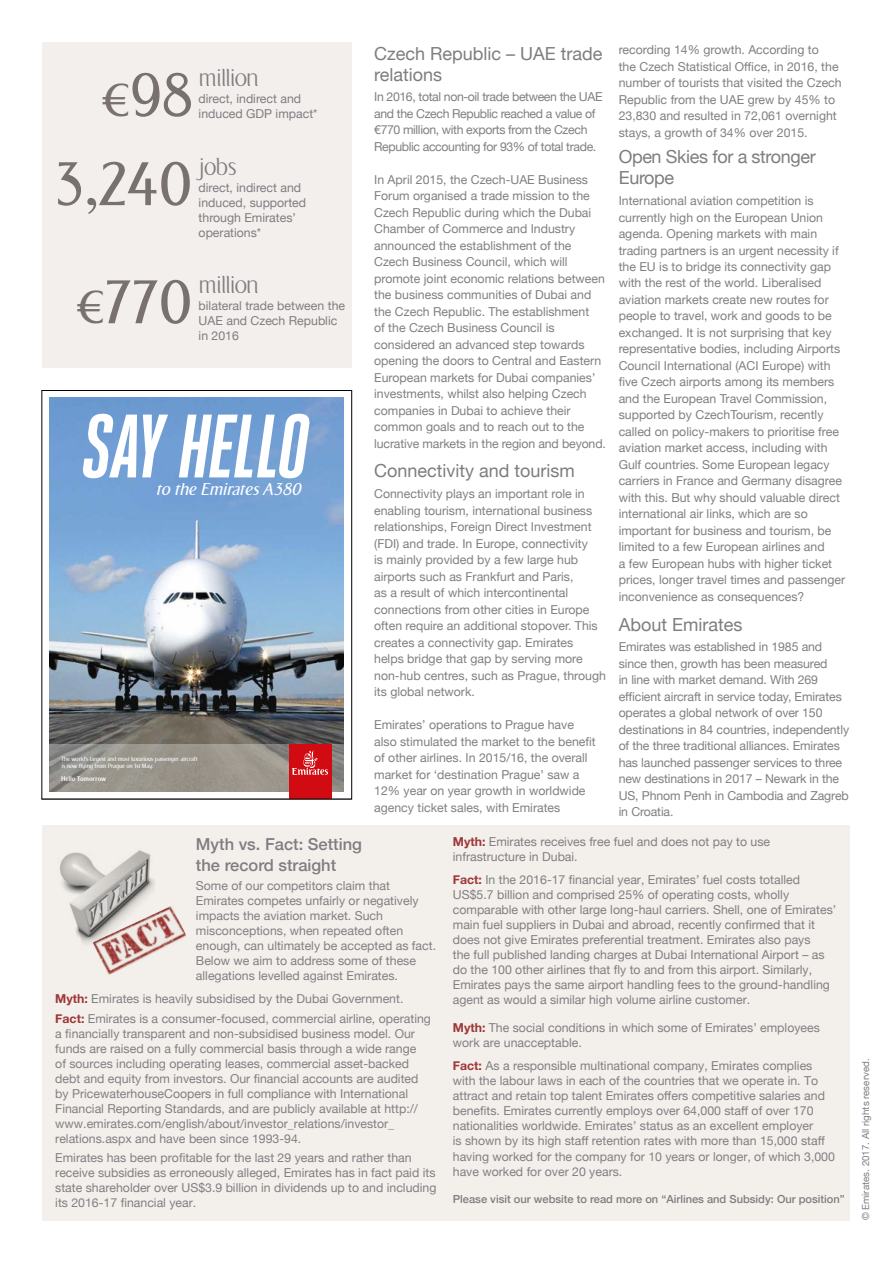
<style>
.page{position:relative;width:893px;height:1263px;background:#fff}
.page>*{position:absolute;margin:0;border:0;box-sizing:border-box;transform-origin:0 0}
.t1{font:italic 700 89.7px "Heroic Condensed";letter-spacing:-.03em;color:#fff}
.t2{font:60px "Emirates SM";letter-spacing:-.025em;color:#79716f}
.t3{font:24px "Emirates SL";letter-spacing:-.025em;color:#807c81}
.t4{font:18px/21px "Helvetica Neue";color:#807c81}
.t5{font:18px/21px "Helvetica Neue";letter-spacing:-.02em;color:#807c81}
.t6{font:italic 16.8px "EK03 Serif M01";color:#fff}
.t7{font:500 16.5px/21px "Helvetica Neue";color:#807c81}
.t8{font:12.3px/16.5px "Helvetica Neue";color:#807f83}
.t9{font:12.3px/15px "Helvetica Neue";color:#807c81}
.t10{font:12.3px/16.5px "Helvetica Neue";letter-spacing:-.03em;color:#807f83}
.t11{font:500 11.1px "Helvetica Neue";color:#807c81}
.t12{font:9.75px "Helvetica Neue";color:#807c81}
.t13{font:6.6px "EK03 Plain B02";letter-spacing:-.02em;color:#fff}
.t14{font:6.15px/7.1px "EK03 Plain M02";letter-spacing:-.035em;color:#fff}
.s1{font-size:45px}
.s2{font-weight:700;color:#9f3638}
</style>
<div class="page">
<div style="left:43px;top:825px;width:807px;height:395px;background:#f3f0eb"></div>
<img style="left:60px;top:850px;width:95px;height:94px">
<img style="left:93px;top:905px;width:93px;height:70px">
<div style="left:43px;top:43px;width:309px;height:324px;background:#f2efec"></div>
<img style="left:49px;top:398px;width:295px;height:346px">
<hr style="left:42px;top:799px;width:309px;height:1px;background:#706f6f">
<svg style="left:49px;top:744px;width:295px;height:48px;background:#97938b"></svg>
<div style="left:289px;top:744px;width:42px;height:55px;background:#d20a11"></div>
<svg style="left:292px;top:750px;width:36px;height:25px"></svg>
<div style="left:41px;top:390px;width:311px;height:409px;border:1px solid #000"></div>
<h2 class="t2" style="left:101px;top:60px;width:93px"><span class="s1">€</span>98</h2>
<h3 class="t3" style="left:199px;top:64px;width:62px">million</h3>
<p class="t9" style="left:199px;top:92px;width:104px">direct, indirect and</p>
<p class="t9" style="left:199px;top:107px;width:120px">induced GDP impact*</p>
<h3 class="t3" style="left:199px;top:152px;width:39px">jobs</h3>
<p class="t9" style="left:199px;top:181px;width:109px">direct, indirect and induced, supported through Emirates’ operations*</p>
<h2 class="t2" style="left:55px;top:149px;width:139px">3,240</h2>
<h2 class="t2" style="left:76px;top:267px;width:118px"><span class="s1">€</span>770</h2>
<h3 class="t3" style="left:199px;top:271px;width:62px">million</h3>
<p class="t9" style="left:199px;top:299px;width:148px">bilateral trade between the<br>UAE and Czech Republic in 2016</p>
<h1 class="t1" style="left:83px;top:397px;width:229px">SAY HELLO</h1>
<h3 class="t6" style="left:156px;top:479px;width:151px">to theEmiratesA380</h3>
<p class="t14" style="left:61px;top:755px;width:138px">The world’s largest and most luxurious passenger aircraft is now flying from Prague on 1st May.</p>
<p class="t13" style="left:61px;top:775px;width:47px">Hello Tomorrow</p>
<h3 class="t4" style="left:374px;top:44px;width:230px">Czech Republic – UAE trade relations</h3>
<p class="t10" style="left:374px;top:89px;width:230px">In 2016, total non-oil trade between the UAE and the Czech Republic reached a value of €770 million, with exports from the Czech Republic accounting for 93% of total trade.</p>
<p class="t8" style="left:374px;top:172px;width:233px">In April 2015, the Czech-UAE Business Forum organised a trade mission to the Czech Republic during which the Dubai Chamber of Commerce and Industry announced the establishment of the Czech Business Council, which will promote joint economic relations between the business communities of Dubai and the Czech Republic. The establishment<br>of the Czech Business Council is considered an advanced step towards opening the doors to Central and Eastern European markets for Dubai companies’ investments, whilst also helping Czech companies in Dubai to achieve their common goals and to reach out to the lucrative markets in the region and beyond.</p>
<h3 class="t4" style="left:374px;top:462px;width:202px">Connectivity and tourism</h3>
<p class="t8" style="left:374px;top:486px;width:233px">Connectivity plays an important role in enabling tourism, international business relationships, Foreign Direct Investment (FDI) and trade. In Europe, connectivity<br>is mainly provided by a few large hub airports such as Frankfurt and Paris,<br>as a result of which intercontinental connections from other cities in Europe often require an additional stopover. This creates a connectivity gap. Emirates helps bridge that gap by serving more non-hub centres, such as Prague, through its global network.</p>
<p class="t8" style="left:374px;top:717px;width:223px">Emirates’ operations to Prague have also stimulated the market to the benefit of other airlines. In 2015/16, the overall market for ‘destination Prague’ saw a 12% year on year growth in worldwide agency ticket sales, with Emirates</p>
<p class="t8" style="left:619px;top:42px;width:225px">recording 14% growth. According to<br>the Czech Statistical Office, in 2016, the number of tourists that visited the Czech Republic from the UAE grew by 45% to 23,830 and resulted in 72,061 overnight stays, a growth of 34% over 2015.</p>
<h3 class="t5" style="left:619px;top:147px;width:199px">Open Skies for a stronger<br>Europe</h3>
<p class="t8" style="left:619px;top:193px;width:228px">International aviation competition is currently high on the European Union agenda. Opening markets with main trading partners is an urgent necessity if the EU is to bridge its connectivity gap with the rest of the world. Liberalised aviation markets create new routes for people to travel, work and goods to be exchanged. It is not surprising that key representative bodies, including Airports Council International (ACI Europe) with five Czech airports among its members and the European Travel Commission, supported by CzechTourism, recently called on policy-makers to prioritise free aviation market access, including with Gulf countries. Some European legacy carriers in France and Germany disagree with this. But why should valuable direct international air links, which are so important for business and tourism, be limited to a few European airlines and<br>a few European hubs with higher ticket prices, longer travel times and passenger inconvenience as consequences?</p>
<h3 class="t4" style="left:619px;top:615px;width:125px">About Emirates</h3>
<p class="t8" style="left:619px;top:639px;width:232px">Emirates was established in 1985 and since then, growth has been measured<br>in line with market demand. With 269 efficient aircraft in service today, Emirates operates a global network of over 150 destinations in 84 countries, independently of the three traditional alliances. Emirates has launched passenger services to three new destinations in 2017 – Newark in the US, Phnom Penh in Cambodia and Zagreb in Croatia.</p>
<h3 class="t7" style="left:196px;top:832px;width:167px">Myth vs. Fact: Setting the record straight</h3>
<p class="t8" style="left:196px;top:879px;width:242px;line-height:15px">Some of our competitors claim that Emirates competes unfairly or negatively impacts the aviation market. Such misconceptions, when repeated often enough, can ultimately be accepted as fact.<br>Below we aim to address some of these allegations levelled against Emirates.</p>
<p class="t8" style="left:55px;top:990px;width:377px;line-height:19.2px"><span class="s2">Myth:</span> Emirates is heavily subsidised by the Dubai Government.<br><span class="s2">Fact:</span> Emirates is a consumer-focused, commercial airline, operating</p>
<p class="t8" style="left:55px;top:1026px;width:365px;line-height:15px">a financially transparent and non-subsidised business model. Our funds are raised on a fully commercial basis through a wide range of sources including operating leases, commercial asset-backed debt and equity from investors. Our financial accounts are audited by PricewaterhouseCoopers in full compliance with International Financial Reporting Standards, and are publicly available at http:// www.emirates.com/english/about/investor_relations/investor_ relations.aspx and have been since 1993-94.</p>
<p class="t8" style="left:55px;top:1151px;width:383px;line-height:15px">Emirates has been profitable for the last 29 years and rather than receive subsidies as erroneously alleged, Emirates has in fact paid its state shareholder over US$3.9 billion in dividends up to and including its 2016-17 financial year.</p>
<p class="t8" style="left:453px;top:834px;width:319px;line-height:15px"><span class="s2">Myth:</span> Emirates receives free fuel and does not pay to use infrastructure in Dubai.</p>
<p class="t8" style="left:453px;top:873px;width:385px;line-height:15px"><span class="s2">Fact:</span> In the 2016-17 financial year, Emirates’ fuel costs totalled US$5.7 billion and comprised 25% of operating costs, wholly comparable with other large long-haul carriers. Shell, one of Emirates’ main fuel suppliers in Dubai and abroad, recently confirmed that it does not give Emirates preferential treatment. Emirates also pays<br>the full published landing charges at Dubai International Airport – as do the 100 other airlines that fly to and from this airport. Similarly, Emirates pays the same airport handling fees to the ground-handling agent as would a similar high volume airline customer.</p>
<p class="t8" style="left:453px;top:1021px;width:369px;line-height:15px"><span class="s2">Myth:</span> The social conditions in which some of Emirates’ employees work are unacceptable.</p>
<p class="t8" style="left:453px;top:1059px;width:384px;line-height:15px"><span class="s2">Fact:</span> As a responsible multinational company, Emirates complies with the labour laws in each of the countries that we operate in. To attract and retain top talent Emirates offers competitive salaries and benefits. Emirates currently employs over 64,000 staff of over 170 nationalities worldwide. Emirates’ status as an excellent employer<br>is shown by its high staff retention rates with more than 15,000 staff having worked for the company for 10 years or longer, of which 3,000 have worked for over 20 years.</p>
<p class="t11" style="left:453px;top:1190px;width:393px">Please visit our website to read more on “Airlines and Subsidy: Our position”</p>
<p class="t12" style="left:859px;top:1220px;width:163px;rotate:-90deg">© Emirates. 2017. All rights reserved.</p>
</div>
